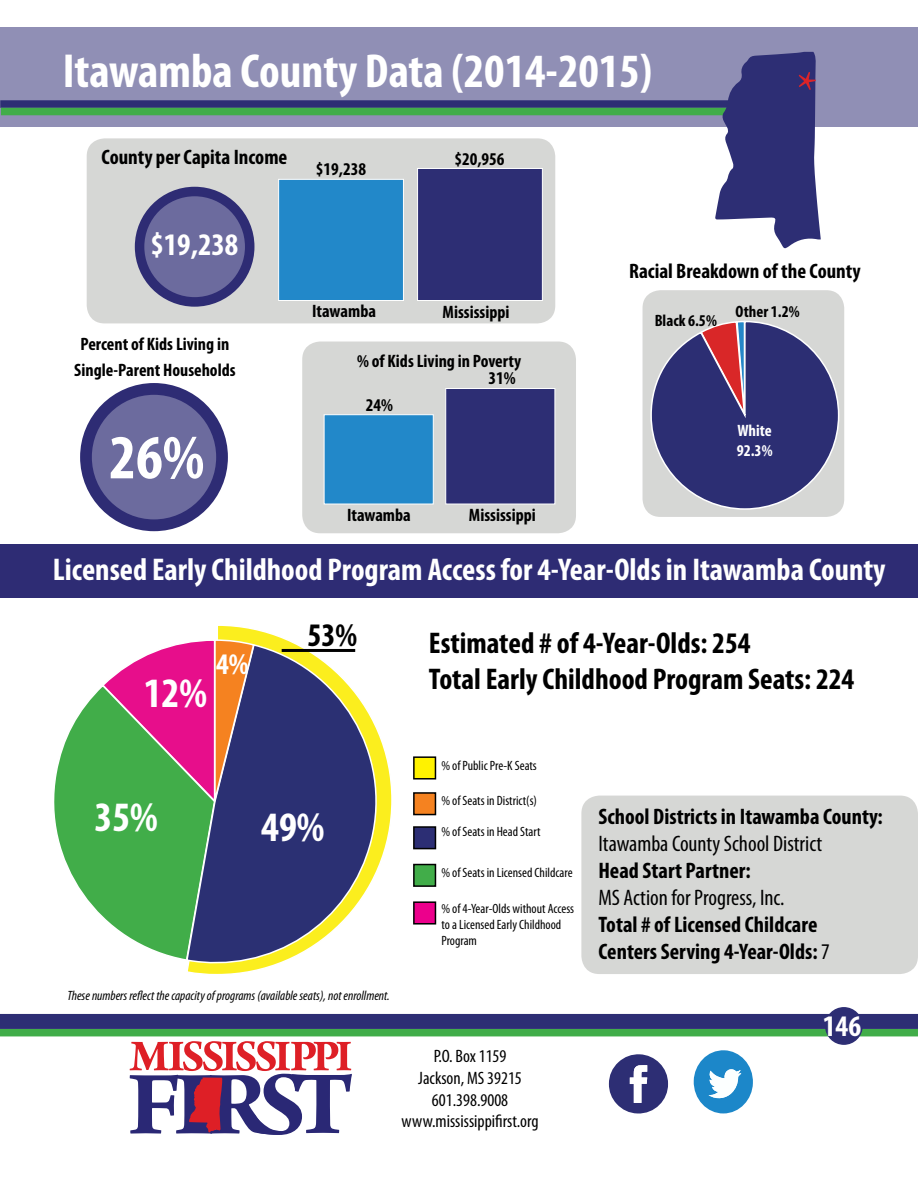
<style>
.page{position:relative;width:918px;height:1188px;background:#fff}
.page>*{position:absolute;margin:0;border:0;box-sizing:border-box;transform-origin:0 0}
.t1{font:700 condensed 63px "Myriad Pro";color:#fff}
.t2{font:52.5px "Minion Pro";color:#dc2328}
.t3{font:700 condensed 48px "Myriad Pro";color:#fff}
.t4{font:700 condensed 42px "Myriad Pro";color:#fff}
.t5{font:700 condensed 33px "Myriad Pro";color:#000}
.t6{font:700 condensed 31.5px "Myriad Pro";color:#fff}
.t7{font:700 condensed 30px/36px "Myriad Pro";color:#000}
.t8{font:700 condensed 30px "Myriad Pro";color:#fff}
.t9{font:700 condensed 22.5px/27px "Myriad Pro";color:#000}
.t10{font:condensed 22.5px "Myriad Pro";color:#000}
.t11{font:700 condensed 21px "Myriad Pro";color:#000}
.t12{font:700 condensed 18px/25.2px "Myriad Pro";color:#000;text-align:center}
.t13{font:condensed 18px/21.6px "Myriad Pro";color:#000;text-align:center}
.t14{font:700 condensed 16.5px "Myriad Pro";color:#000}
.t15{font:700 condensed 16.5px/19.8px "Myriad Pro";color:#fff}
.t16{font:condensed 13.5px/16.2px "Myriad Pro";color:#000}
.t17{font:italic condensed 13.5px "Myriad Pro";color:#000}
.s1{font-weight:400}
</style>
<div class="page">
<svg style="left:218px;top:625px;width:74px;height:18px"></svg>
<svg style="left:54px;top:688px;width:131px;height:271px"></svg>
<svg style="left:185px;top:643px;width:207px;height:331px"></svg>
<svg style="left:101px;top:639px;width:154px;height:164px;background:#a76577"></svg>
<hr style="left:282px;top:649px;width:73px;height:3px;background:#000">
<div style="left:643px;top:290px;width:201px;height:227px;background:#d6d7d5;border-radius:18px"></div>
<svg style="left:650px;top:320px;width:190px;height:190px"></svg>
<div style="left:581px;top:796px;width:337px;height:178px;background:#d6d7d5;border-radius:18px"></div>
<svg style="left:608px;top:1054px;width:60px;height:60px"></svg>
<div style="left:0;top:544px;width:918px;height:54px;background:#2e2c74"></div>
<div style="left:0;top:1029px;width:918px;height:7px;background:#41ad49"></div>
<div style="left:0;top:1014px;width:918px;height:15px;background:#2d2e74"></div>
<svg style="left:693px;top:1050px;width:60px;height:64px"></svg>
<div style="left:826px;top:1008px;width:36px;height:36px;background:#2d2e74;border-radius:50%"></div>
<div style="left:825px;top:1007px;width:38px;height:38px;border:2px solid #2d2e74;border-radius:50%"></div>
<div style="left:414px;top:902px;width:21px;height:22px;background:#ec008c"></div>
<div style="left:413px;top:901px;width:23px;height:24px;border:2px solid #000"></div>
<div style="left:414px;top:865px;width:21px;height:21px;background:#41ad49"></div>
<div style="left:413px;top:864px;width:23px;height:23px;border:2px solid #000"></div>
<div style="left:414px;top:827px;width:21px;height:22px;background:#2c2e74"></div>
<div style="left:413px;top:826px;width:23px;height:23px;border:2px solid #000"></div>
<div style="left:414px;top:793px;width:21px;height:22px;background:#f58220"></div>
<div style="left:413px;top:792px;width:23px;height:23px;border:2px solid #000"></div>
<div style="left:414px;top:757px;width:21px;height:22px;background:#fff200"></div>
<div style="left:413px;top:756px;width:23px;height:24px;border:2px solid #000"></div>
<div style="left:302px;top:342px;width:274px;height:191px;background:#d6d7d5;border-radius:18px"></div>
<div style="left:87px;top:138px;width:468px;height:185px;background:#d6d7d5;border-radius:18px"></div>
<div style="left:0;top:27px;width:918px;height:99px;background:#908fb5"></div>
<div style="left:140px;top:192px;width:110px;height:110px;background:#6c6b9e;border-radius:50%"></div>
<div style="left:135px;top:187px;width:119px;height:120px;border:10px solid #2e2c74;border-radius:50%"></div>
<div style="left:86px;top:389px;width:136px;height:136px;background:#6c6b9e;border-radius:50%"></div>
<div style="left:80px;top:383px;width:148px;height:148px;border:12px solid #2e2c74;border-radius:50%"></div>
<div style="left:0;top:100px;width:737px;height:8px;background:#2d2e74"></div>
<div style="left:1px;top:108px;width:737px;height:7px;background:#41ad49"></div>
<svg style="left:715px;top:52px;width:106px;height:197px"></svg>
<div style="left:417px;top:168px;width:126px;height:133px;background:#2d2e74;border:1px solid #fff"></div>
<div style="left:278px;top:179px;width:126px;height:122px;background:#2288c9;border:1px solid #fff"></div>
<div style="left:445px;top:388px;width:110px;height:116px;background:#2d2e74;border:1px solid #fff"></div>
<div style="left:324px;top:414px;width:110px;height:90px;background:#2288c9;border:1px solid #fff"></div>
<svg style="left:130px;top:1041px;width:222px;height:94px"></svg>
<h3 class="t3" style="left:63px;top:44px;width:591px">Itawamba County Data (2014-2015)</h3>
<h3 class="t11" style="left:102px;top:145px;width:187px">County per Capita Income</h3>
<h3 class="t6" style="left:150px;top:227px;width:89px">$19,238</h3>
<h3 class="t12" style="left:316px;top:157px;width:52px">$19,238</h3>
<h3 class="t12" style="left:454px;top:146px;width:52px">$20,956</h3>
<h2 class="t2" style="left:797px;top:55px;width:23px">*</h2>
<h3 class="t12" style="left:74px;top:332px;width:163px">Percent of Kids Living in<br>Single-Parent Households</h3>
<h1 class="t1" style="left:109px;top:423px;width:97px">26%</h1>
<h3 class="t12" style="left:312px;top:299px;width:65px">Itawamba</h3>
<h3 class="t12" style="left:443px;top:299px;width:68px">Mississippi</h3>
<h3 class="t12" style="left:357px;top:348px;width:165px">% of Kids Living in Poverty</h3>
<h3 class="t12" style="left:489px;top:366px;width:29px">31%</h3>
<h3 class="t12" style="left:366px;top:393px;width:29px">24%</h3>
<h3 class="t12" style="left:347px;top:503px;width:65px">Itawamba</h3>
<h3 class="t12" style="left:469px;top:503px;width:68px">Mississippi</h3>
<h3 class="t11" style="left:629px;top:260px;width:233px">Racial Breakdown of the County</h3>
<p class="t14" style="left:655px;top:311px;width:64px">Black 6.5%</p>
<p class="t14" style="left:736px;top:302px;width:66px">Other 1.2%</p>
<p class="t15" style="left:737px;top:421px;width:37px">White<br>92.3%</p>
<h3 class="t6" style="left:53px;top:552px;width:834px">Licensed Early Childhood Program Access for 4-Year-Olds in Itawamba County</h3>
<h3 class="t4" style="left:144px;top:669px;width:65px">12%</h3>
<h3 class="t8" style="left:216px;top:648px;width:34px">4%</h3>
<h3 class="t5" style="left:307px;top:617px;width:51px">53%</h3>
<h3 class="t7" style="left:429px;top:625px;width:427px">Estimated # of 4-Year-Olds: 254<br>Total Early Childhood Program Seats: 224</h3>
<h3 class="t4" style="left:95px;top:794px;width:65px">35%</h3>
<h3 class="t4" style="left:261px;top:803px;width:65px">49%</h3>
<p class="t17" style="left:67px;top:987px;width:324px">These numbers reflect the capacity of programs (available seats), not enrollment.</p>
<p class="t16" style="left:441px;top:757px;width:97px">% of Public Pre-K Seats</p>
<p class="t16" style="left:441px;top:793px;width:97px">% of Seats in District(s)</p>
<p class="t16" style="left:441px;top:824px;width:101px">% of Seats in Head Start</p>
<p class="t16" style="left:441px;top:865px;width:133px">% of Seats in Licensed Childcare</p>
<p class="t16" style="left:441px;top:901px;width:134px">% of 4-Year-Olds without Access to a Licensed Early Childhood<br>Program</p>
<h3 class="t13" style="left:402px;top:1046px;width:138px">P.O. Box 1159<br>Jackson, MS 39215<br>601.398.9008 www.mississippifirst.org</h3>
<h3 class="t9" style="left:598px;top:803px;width:286px">School Districts in Itawamba County:</h3>
<h3 class="t10" style="left:598px;top:831px;width:225px">Itawamba County School District</h3>
<h3 class="t9" style="left:598px;top:857px;width:154px">Head Start Partner:</h3>
<h3 class="t10" style="left:598px;top:885px;width:188px">MS Action for Progress, Inc.</h3>
<h3 class="t9" style="left:598px;top:911px;width:233px">Total # of Licensed Childcare<br>Centers Serving 4-Year-Olds: <span class="s1">7</span></h3>
<h3 class="t8" style="left:823px;top:1009px;width:40px">146</h3>
</div>
